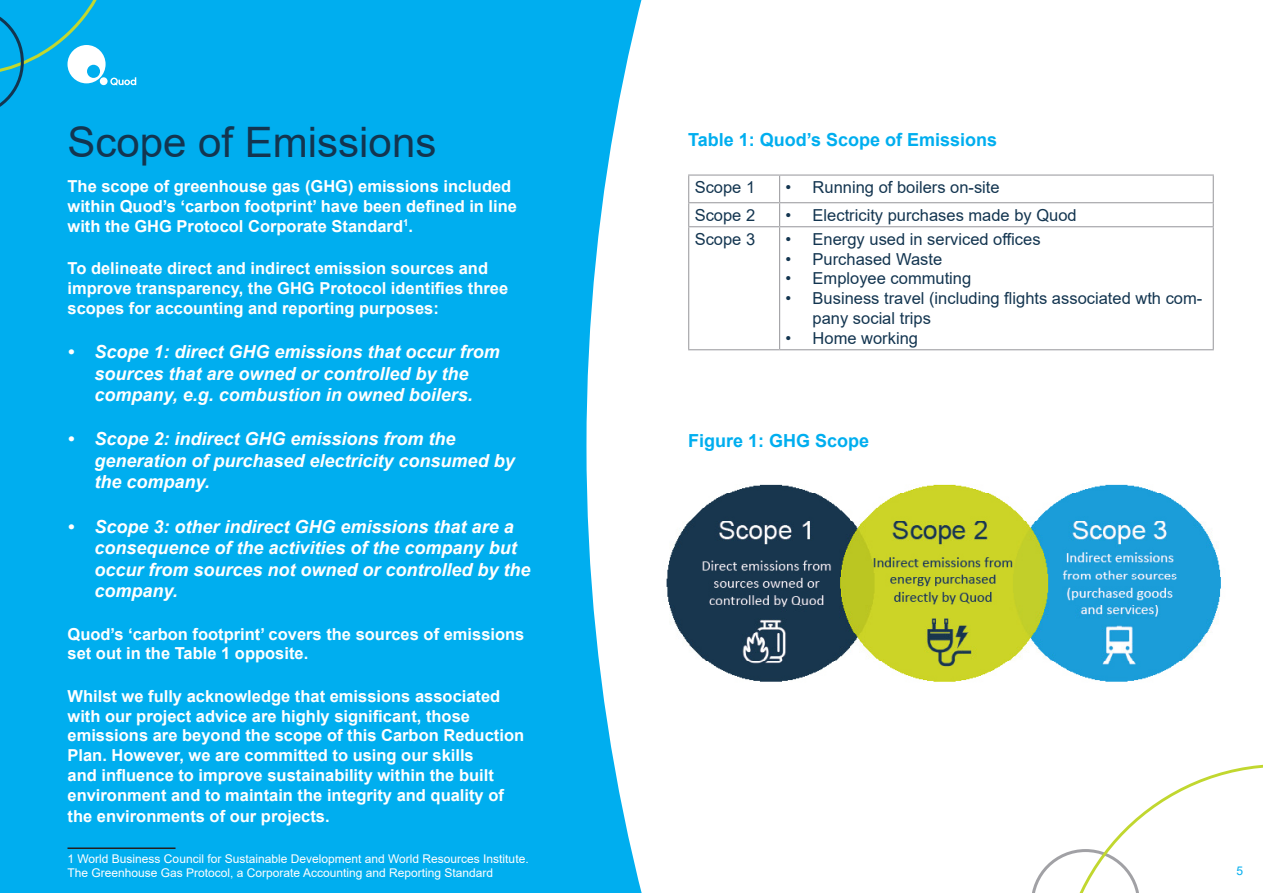
<style>
.page{position:relative;width:1263px;height:893px;background:#00aeef}
.page>*{position:absolute;margin:0;border:0;box-sizing:border-box;transform-origin:0 0}
.t1{font:42px "Arial";color:#133550}
.t2{font:italic 700 18px/21.6px "Arial";color:#fff}
.First_Paragraph{font:700 18px "Arial";color:#00aeef}
.t3{font:700 16.5px/19.8px "Arial";color:#fff}
.t4{font:16.5px/19.8px "Arial";color:#133550}
.t5{font:12px/14.4px "Arial";color:#fff}
.t6{font:12px "Arial";color:#00aeef}
</style>
<div class="page">
<div style="left:586px;top:0;width:677px;height:893px;background:#fff"></div>
<hr style="left:68px;top:847px;width:108px;height:2px;background:#231f20">
<svg style="left:0;top:0;width:136px;height:107px"></svg>
<hr style="left:688px;top:174px;width:92px;height:2px;background:#a1a1a5">
<hr style="left:780px;top:174px;width:434px;height:2px;background:#a1a1a5">
<hr style="left:688px;top:202px;width:92px;height:1px;background:#a1a1a5">
<svg style="left:688px;top:176px;width:1px;height:50px"></svg>
<hr style="left:780px;top:202px;width:434px;height:1px;background:#a1a1a5">
<svg style="left:779px;top:176px;width:1px;height:50px"></svg>
<svg style="left:1213px;top:176px;width:1px;height:50px"></svg>
<hr style="left:688px;top:226px;width:92px;height:1px;background:#a1a1a5">
<hr style="left:688px;top:227px;width:1px;height:122px;background:#a1a1a5">
<hr style="left:780px;top:226px;width:434px;height:1px;background:#a1a1a5">
<hr style="left:779px;top:227px;width:1px;height:122px;background:#a1a1a5">
<hr style="left:1213px;top:227px;width:1px;height:122px;background:#a1a1a5">
<hr style="left:688px;top:349px;width:92px;height:1px;background:#a1a1a5">
<hr style="left:780px;top:349px;width:434px;height:1px;background:#a1a1a5">
<img style="left:634px;top:424px;width:629px;height:364px">
<div style="left:1031px;top:764px;width:232px;height:129px;background:#fff"></div>
<p class="t1" style="left:68px;top:113px;width:370px">Scope of Emissions</p>
<p class="t3" style="left:68px;top:177px;width:451px">The scope of greenhouse gas (GHG) emissions included within Quod’s ‘carbon footprint’ have been defined in line with the GHG Protocol Corporate Standard<sup>1</sup>.</p>
<p class="t3" style="left:68px;top:259px;width:442px">To delineate direct and indirect emission sources and improve transparency, the GHG Protocol identifies three scopes for accounting and reporting purposes:</p>
<p class="t2" style="left:68px;top:341px;width:434px;text-align:center">• Scope 1: direct GHG emissions that occur from sources that are owned or controlled by the company, e.g. combustion in owned boilers.</p>
<p class="t2" style="left:95px;top:429px;width:422px;text-indent:-27px">• Scope 2: indirect GHG emissions from the generation of purchased electricity consumed by the company.</p>
<p class="t2" style="left:95px;top:516px;width:438px;text-indent:-27px">• Scope 3: other indirect GHG emissions that are a consequence of the activities of the company but occur from sources not owned or controlled by the company.</p>
<p class="t3" style="left:68px;top:624px;width:458px">Quod’s ‘carbon footprint’ covers the sources of emissions set out in the Table 1 opposite.</p>
<p class="t3" style="left:68px;top:686px;width:458px">Whilst we fully acknowledge that emissions associated with our project advice are highly significant, those emissions are beyond the scope of this Carbon Reduction Plan. However, we are committed to using our skills<br>and influence to improve sustainability within the built environment and to maintain the integrity and quality of</p>
<p class="t3" style="left:68px;top:807px;width:264px">the environments of our projects.</p>
<p class="t5" style="left:68px;top:851px;width:463px">1 World Business Council for Sustainable Development and World Resources Institute.<br>The Greenhouse Gas Protocol, a Corporate Accounting and Reporting Standard</p>
<p class="First_Paragraph" style="left:688px;top:127px;width:311px">Table 1: Quod’s Scope of Emissions</p>
<p class="t4" style="left:695px;top:177px;width:62px">Scope 1</p>
<p class="t4" style="left:786px;top:177px;width:216px">• Running of boilers on-site</p>
<p class="t4" style="left:695px;top:205px;width:62px">Scope 2</p>
<p class="t4" style="left:786px;top:205px;width:293px">• Electricity purchases made by Quod</p>
<p class="t4" style="left:695px;top:229px;width:62px">Scope 3</p>
<p class="t4" style="left:786px;top:229px;width:256px">• Energy used in serviced offices</p>
<p class="t4" style="left:786px;top:249px;width:158px">• Purchased Waste</p>
<p class="t4" style="left:786px;top:269px;width:187px">• Employee commuting</p>
<p class="t4" style="left:813px;top:288px;width:391px;text-indent:-27px">• Business travel (including flights associated wth com&shy;pany social trips</p>
<p class="t4" style="left:786px;top:328px;width:134px">• Home working</p>
<p class="First_Paragraph" style="left:688px;top:428px;width:183px">Figure 1: GHG Scope</p>
<p class="t6" style="left:1236px;top:862px;width:8px">5</p>
</div>
